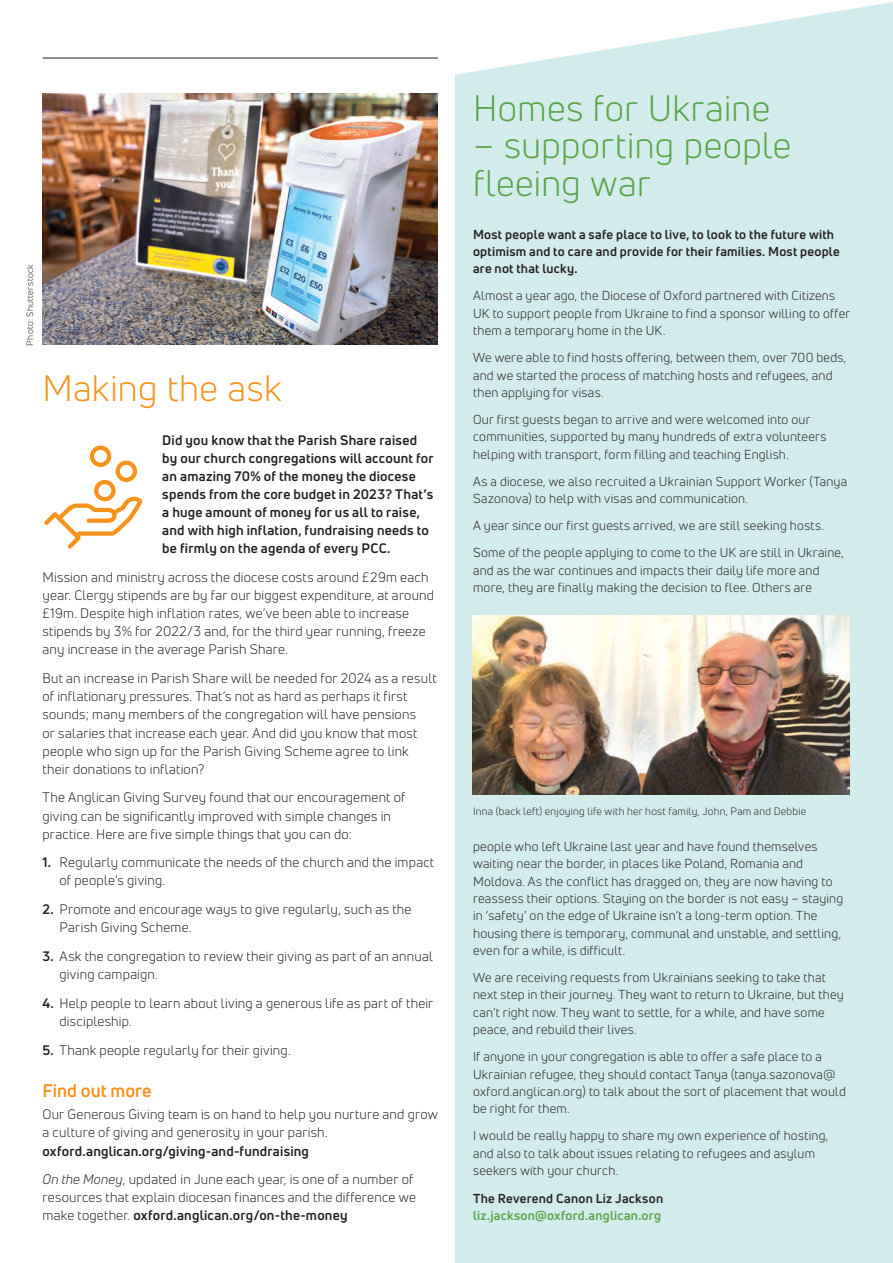
<style>
.page{position:relative;width:893px;height:1263px;background:#fff}
.page>*{position:absolute;margin:0;border:0;box-sizing:border-box;transform-origin:0 0}
._07B_Main_Title_Turq{font:36px/37.7px "Uni Neue";letter-spacing:.01em;color:#57a445}
._07E_Main_Title_Whit{font:36px "Uni Neue";letter-spacing:.015em;color:#f7931d}
._11B_Subhead_Turquoi{font:700 18px "Uni Neue";letter-spacing:-.005em;color:#f7931d}
._08A_Main_Copy{font:13.5px/18.1px "Uni Neue";letter-spacing:.015em;color:#231f20}
._08A_Main_Copy-2{font:700 13.5px/18.1px "Uni Neue";letter-spacing:.015em;color:#231f20}
._08A_Main_Copy-3{font:12.75px/17.4px "Uni Neue";letter-spacing:.02em;color:#231f20}
._08A_Main_Copy-4{font:700 12.75px/17.4px "Uni Neue";letter-spacing:.02em;color:#231f20}
._08A_Main_Copy-5{font:700 12.75px/17.4px "Uni Neue";letter-spacing:.02em;color:#57a445}
._13_Footnotes{font:10.5px "Uni Neue";letter-spacing:.025em;color:#231f20}
._13_Footnotes-2{font:9px "Uni Neue";letter-spacing:.035em;color:#231f20}
.s1{font-weight:700}
.s2{font-style:italic}
.s3{color:#231f20}
</style>
<div class="page">
<div style="left:455px;top:2px;width:438px;height:1261px;background:#d2ecec"></div>
<img style="left:472px;top:615px;width:378px;height:179px">
<img style="left:43px;top:94px;width:395px;height:250px">
<svg style="left:44px;top:445px;width:99px;height:104px"></svg>
<hr style="left:43px;top:58px;width:395px;height:1px;background:#231f20">
<p class="_13_Footnotes-2" style="left:25px;top:345px;width:83px;rotate:-90deg">Photo: Shutterstock</p>
<p class="_07E_Main_Title_Whit" style="left:43px;top:367px;width:240px">Making the ask</p>
<p class="_08A_Main_Copy-2" style="left:162px;top:431px;width:273px">Did you know that the Parish Share raised by our church congregations will account for an amazing 70% of the money the diocese spends from the core budget in 2023? That’s a huge amount of money for us all to raise, and with high inflation, fundraising needs to be firmly on the agenda of every PCC.</p>
<p class="_08A_Main_Copy" style="left:43px;top:568px;width:393px">Mission and ministry across the diocese costs around £29m each year. Clergy stipends are by far our biggest expenditure, at around £19m. Despite high inflation rates, we’ve been able to increase stipends by 3% for 2022/3 and, for the third year running, freeze any increase in the average Parish Share.</p>
<p class="_08A_Main_Copy" style="left:43px;top:669px;width:396px">But an increase in Parish Share will be needed for 2024 as a result of inflationary pressures. That’s not as hard as perhaps it first sounds; many members of the congregation will have pensions<br>or salaries that increase each year. And did you know that most people who sign up for the Parish Giving Scheme agree to link their donations to inflation?</p>
<p class="_08A_Main_Copy" style="left:43px;top:788px;width:364px">The Anglican Giving Survey found that our encouragement of giving can be significantly improved with simple changes in practice. Here are five simple things that you can do:</p>
<p class="_08A_Main_Copy" style="left:60px;top:853px;width:376px;text-indent:-17px"><span class="s1">1.</span> Regularly communicate the needs of the church and the impact of people’s giving.</p>
<p class="_08A_Main_Copy" style="left:60px;top:900px;width:353px;text-indent:-17px"><span class="s1">2.</span> Promote and encourage ways to give regularly, such as the<br>Parish Giving Scheme.</p>
<p class="_08A_Main_Copy" style="left:60px;top:947px;width:375px;text-indent:-17px"><span class="s1">3.</span> Ask the congregation to review their giving as part of an annual giving campaign.</p>
<p class="_08A_Main_Copy" style="left:60px;top:994px;width:375px;text-indent:-17px"><span class="s1">4.</span> Help people to learn about living a generous life as part of their discipleship.</p>
<p class="_08A_Main_Copy" style="left:43px;top:1041px;width:250px"><span class="s1">5.</span> Thank people regularly for their giving.</p>
<p class="_11B_Subhead_Turquoi" style="left:43px;top:1079px;width:110px">Find out more</p>
<p class="_08A_Main_Copy" style="left:43px;top:1105px;width:397px">Our Generous Giving team is on hand to help you nurture and grow a culture of giving and generosity in your parish. <span class="s1">oxford.anglican.org/giving-and-fundraising</span></p>
<p class="_08A_Main_Copy" style="left:43px;top:1170px;width:375px"><span class="s2">On the Money</span>, updated in June each year, is one of a number of resources that explain diocesan finances and the difference we make together. <span class="s1">oxford.anglican.org/on-the-money</span></p>
<p class="_07B_Main_Title_Turq" style="left:473px;top:89px;width:299px">Homes for Ukraine</p>
<p class="_07B_Main_Title_Turq" style="left:473px;top:126px;width:320px">– supporting people fleeing war</p>
<p class="_08A_Main_Copy-4" style="left:473px;top:225px;width:368px">Most people want a safe place to live, to look to the future with optimism and to care and provide for their families. Most people are not that lucky.</p>
<p class="_08A_Main_Copy-3" style="left:473px;top:287px;width:379px">Almost a year ago, the Diocese of Oxford partnered with Citizens<br>UK to support people from Ukraine to find a sponsor willing to offer them a temporary home in the UK.</p>
<p class="_08A_Main_Copy-3" style="left:473px;top:349px;width:375px">We were able to find hosts offering, between them, over 700 beds, and we started the process of matching hosts and refugees, and then applying for visas.</p>
<p class="_08A_Main_Copy-3" style="left:473px;top:411px;width:355px">Our first guests began to arrive and were welcomed into our communities, supported by many hundreds of extra volunteers helping with transport, form filling and teaching English.</p>
<p class="_08A_Main_Copy-3" style="left:473px;top:472px;width:376px">As a diocese, we also recruited a Ukrainian Support Worker (Tanya<br>Sazonova) to help with visas and communication.</p>
<p class="_08A_Main_Copy-3" style="left:473px;top:517px;width:352px">A year since our first guests arrived, we are still seeking hosts.</p>
<p class="_08A_Main_Copy-3" style="left:473px;top:544px;width:372px">Some of the people applying to come to the UK are still in Ukraine, and as the war continues and impacts their daily life more and more, they are finally making the decision to flee. Others are</p>
<p class="_13_Footnotes" style="left:473px;top:805px;width:335px">Inna (back left) enjoying life with her host family, John, Pam and Debbie</p>
<p class="_08A_Main_Copy-3" style="left:473px;top:838px;width:372px">people who left Ukraine last year and have found themselves waiting near the border, in places like Poland, Romania and Moldova. As the conflict has dragged on, they are now having to reassess their options. Staying on the border is not easy – staying in ‘safety’ on the edge of Ukraine isn’t a long-term option. The housing there is temporary, communal and unstable, and settling, even for a while, is difficult.</p>
<p class="_08A_Main_Copy-3" style="left:473px;top:969px;width:372px">We are receiving requests from Ukrainians seeking to take that next step in their journey. They want to return to Ukraine, but they can’t right now. They want to settle, for a while, and have some peace, and rebuild their lives.</p>
<p class="_08A_Main_Copy-3" style="left:473px;top:1048px;width:374px">If anyone in your congregation is able to offer a safe place to a Ukrainian refugee, they should contact Tanya (tanya.sazonova@ oxford.anglican.org) to talk about the sort of placement that would be right for them.</p>
<p class="_08A_Main_Copy-3" style="left:473px;top:1127px;width:357px">I would be really happy to share my own experience of hosting, and also to talk about issues relating to refugees and asylum seekers with your church.</p>
<p class="_08A_Main_Copy-5" style="left:473px;top:1190px;width:192px"><span class="s3">The Reverend Canon Liz Jackson </span>liz.jackson@oxford.anglican.org</p>
</div>
